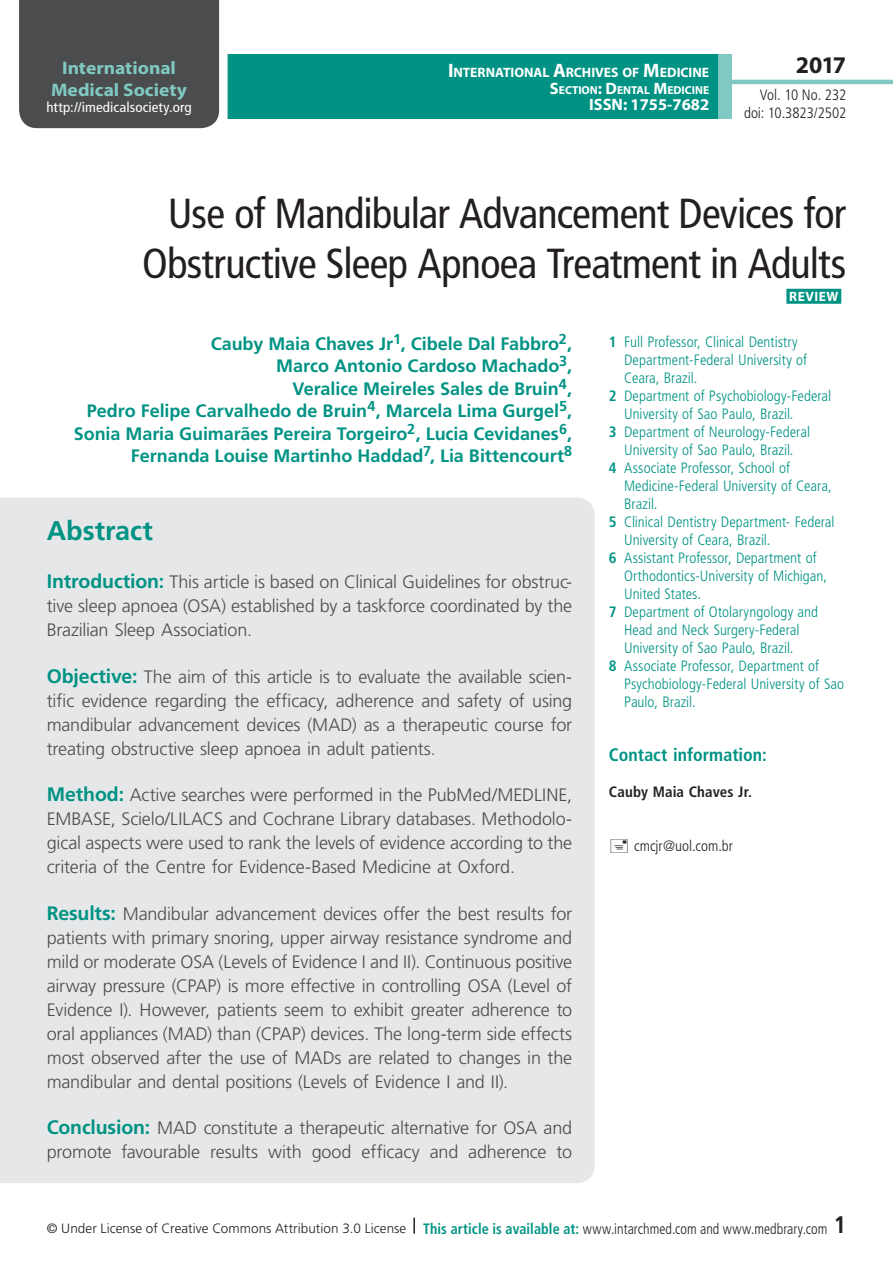
<style>
.page{position:relative;width:893px;height:1263px;background:#fff}
.page>*{position:absolute;margin:0;border:0;box-sizing:border-box;transform-origin:0 0}
.t1{font:condensed 42px/50.4px "Frutiger LT Std";letter-spacing:-.02em;color:#231f20;text-align:right}
.t2{font:700 27px "Frutiger LT Std";letter-spacing:-.005em;color:#009384}
.t3{font:700 24px "Myriad Pro";color:#231f20}
.t4{font:700 condensed 24px "Frutiger LT Std";color:#231f20}
.t5{font:700 18.15px/21.8px "Myriad Pro";color:#80c9c2;text-align:center;scale:1.07 1}
.t6{font:300 18px/24px "Frutiger LT Std";letter-spacing:-.01em;color:#4b4c4d;text-align:justify}
.t7{font:700 18px/22.5px "Frutiger LT Std";letter-spacing:-.005em;color:#009384;text-align:right}
.t8{font:700 condensed 18px "Frutiger LT Std";color:#009384}
.t9{font:700 16.5px "Myriad Pro";color:#fff}
.t10{font:300 condensed 15px "Frutiger LT Std";color:#009384}
.t11{font:300 condensed 15px/18px "Frutiger LT Std";color:#231f20;text-align:right}
.t12{font:700 condensed 15px "Frutiger LT Std";letter-spacing:.01em;color:#231f20}
.t13{font:condensed 13.95px "Frutiger LT Std";letter-spacing:.005em;color:#fff;scale:1.07 1}
.t14{font:700 13.65px "Myriad Pro";letter-spacing:-.005em;color:#fff}
.t15{font:300 13.5px "Frutiger LT Std";letter-spacing:.005em;color:#231f20}
.t16{font:700 13.5px "Myriad Pro";letter-spacing:.03em;color:#fff}
.t17{font:700 11.55px "Myriad Pro";color:#fff}
.s1{font-size:19.5px}
.s2{font-size:16.5px}
.s3{font-weight:700}
.s4{font-weight:700;font-size:19.5px;color:#009384}
.s5{font-weight:700;font-stretch:condensed;font-size:15px;color:#009384}
.s6{font-stretch:condensed;font-size:15px}
</style>
<div class="page">
<div style="left:23px;top:54px;width:762px;height:65px;background:#009384"></div>
<div style="left:19px;top:0;width:209px;height:129px;background:#4b4c4d"></div>
<div style="left:732px;top:36px;width:161px;height:94px;background:#fff"></div>
<hr style="left:730px;top:80px;width:163px;height:4px;background:#80c9c2">
<div style="left:718px;top:54px;width:14px;height:65px;background:#80c9c2"></div>
<svg style="left:413px;top:1218px;width:2px;height:16px"></svg>
<div style="left:0;top:498px;width:595px;height:685px;background:#e6e7e9"></div>
<div style="left:786px;top:289px;width:55px;height:15px;background:#009384"></div>
<p class="t5" style="left:51px;top:56px;width:129px">International<br>Medical Society</p>
<p class="t13" style="left:46px;top:99px;width:137px">http://imedicalsociety.org</p>
<p class="t14" style="left:448px;top:64px;width:263px"><span class="s1">I</span>NTERNATIONAL <span class="s1">A</span>RCHIVES OF <span class="s1">M</span>EDICINE</p>
<p class="t17" style="left:550px;top:82px;width:161px"><span class="s2">S</span>ECTION<span class="s2">: D</span>ENTAL <span class="s2">M</span>EDICINE</p>
<p class="t9" style="left:589px;top:94px;width:122px">ISSN: 1755-7682</p>
<h3 class="t3" style="left:796px;top:49px;width:52px">2017</h3>
<p class="t11" style="left:744px;top:86px;width:104px">Vol. 10 No. 232 doi: 10.3823/2502</p>
<h1 class="t1" style="left:142px;top:188px;width:706px">Use of Mandibular Advancement Devices for<br>Obstructive Sleep Apnoea Treatment in Adults</h1>
<p class="t16" style="left:789px;top:287px;width:51px">REVIEW</p>
<p class="t7" style="left:74px;top:332px;width:500px">Cauby Maia Chaves Jr<sup>1</sup>, Cibele Dal Fabbro<sup>2</sup>,<br>Marco Antonio Cardoso Machado<sup>3</sup>,<br>Veralice Meireles Sales de Bruin<sup>4</sup>,<br>Pedro Felipe Carvalhedo de Bruin<sup>4</sup>, Marcela Lima Gurgel<sup>5</sup>, Sonia Maria Guimarães Pereira Torgeiro<sup>2</sup>, Lucia Cevidanes<sup>6</sup>, Fernanda Louise Martinho Haddad<sup>7</sup>, Lia Bittencourt<sup>8</sup></p>
<p class="t10" style="left:609px;top:334px;width:190px"><span class="s3">1</span> Full Professor, Clinical Dentistry</p>
<p class="t10" style="left:624px;top:352px;width:184px">Department-Federal University of</p>
<p class="t10" style="left:624px;top:370px;width:75px">Ceara, Brazil.</p>
<p class="t10" style="left:609px;top:388px;width:224px"><span class="s3">2</span> Department of Psychobiology-Federal</p>
<p class="t10" style="left:624px;top:406px;width:171px">University of Sao Paulo, Brazil.</p>
<p class="t10" style="left:609px;top:424px;width:203px"><span class="s3">3</span> Department of Neurology-Federal</p>
<p class="t10" style="left:624px;top:442px;width:171px">University of Sao Paulo, Brazil.</p>
<p class="t10" style="left:609px;top:460px;width:183px"><span class="s3">4</span> Associate Professor, School of</p>
<p class="t10" style="left:624px;top:478px;width:209px">Medicine-Federal University of Ceara,</p>
<p class="t10" style="left:624px;top:496px;width:35px">Brazil.</p>
<p class="t10" style="left:609px;top:514px;width:227px"><span class="s3">5</span> Clinical Dentistry Department- Federal</p>
<p class="t10" style="left:624px;top:532px;width:148px">University of Ceara, Brazil.</p>
<p class="t10" style="left:609px;top:550px;width:209px"><span class="s3">6</span> Assistant Professor, Department of</p>
<p class="t10" style="left:624px;top:568px;width:204px">Orthodontics-University of Michigan,</p>
<p class="t10" style="left:624px;top:586px;width:79px">United States.</p>
<p class="t10" style="left:609px;top:604px;width:211px"><span class="s3">7</span> Department of Otolaryngology and</p>
<p class="t10" style="left:624px;top:622px;width:177px">Head and Neck Surgery-Federal</p>
<p class="t10" style="left:624px;top:640px;width:171px">University of Sao Paulo, Brazil.</p>
<p class="t10" style="left:609px;top:658px;width:212px"><span class="s3">8</span> Associate Professor, Department of</p>
<p class="t10" style="left:624px;top:676px;width:222px">Psychobiology-Federal University of Sao</p>
<p class="t10" style="left:624px;top:694px;width:73px">Paulo, Brazil.</p>
<p class="t8" style="left:609px;top:744px;width:159px">Contact information:</p>
<p class="t12" style="left:609px;top:783px;width:145px">Cauby Maia Chaves Jr.</p>
<p class="t11" style="left:634px;top:837px;width:101px">cmcjr@uol.com.br</p>
<h2 class="t2" style="left:47px;top:515px;width:108px">Abstract</h2>
<p class="t6" style="left:47px;top:570px;width:527px"><span class="s4">Introduction:</span> This article is based on Clinical Guidelines for obstruc&shy;tive sleep apnoea (OSA) established by a taskforce coordinated by the Brazilian Sleep Association.</p>
<p class="t6" style="left:47px;top:665px;width:527px"><span class="s4">Objective:</span> The aim of this article is to evaluate the available scien&shy;tific evidence regarding the efficacy, adherence and safety of using mandibular advancement devices (MAD) as a therapeutic course for treating obstructive sleep apnoea in adult patients.</p>
<p class="t6" style="left:47px;top:783px;width:527px"><span class="s4">Method:</span> Active searches were performed in the PubMed/MEDLINE, EMBASE, Scielo/LILACS and Cochrane Library databases. Methodolo&shy;gical aspects were used to rank the levels of evidence according to the criteria of the Centre for Evidence-Based Medicine at Oxford.</p>
<p class="t6" style="left:47px;top:902px;width:527px"><span class="s4">Results:</span> Mandibular advancement devices offer the best results for patients with primary snoring, upper airway resistance syndrome and mild or moderate OSA (Levels of Evidence I and II). Continuous positive airway pressure (CPAP) is more effective in controlling OSA (Level of Evidence I). However, patients seem to exhibit greater adherence to oral appliances (MAD) than (CPAP) devices. The long-term side effects most observed after the use of MADs are related to changes in the mandibular and dental positions (Levels of Evidence I and II).</p>
<p class="t6" style="left:47px;top:1116px;width:527px"><span class="s4">Conclusion:</span> MAD constitute a therapeutic alternative for OSA and promote favourable results with good efficacy and adherence to</p>
<p class="t15" style="left:47px;top:1220px;width:782px">© Under License of Creative Commons Attribution 3.0 License <span class="s5">This article is available at:</span> <span class="s6">www.intarchmed.com and www.medbrary.com</span></p>
<h3 class="t4" style="left:834px;top:1210px;width:14px">1</h3>
</div>
